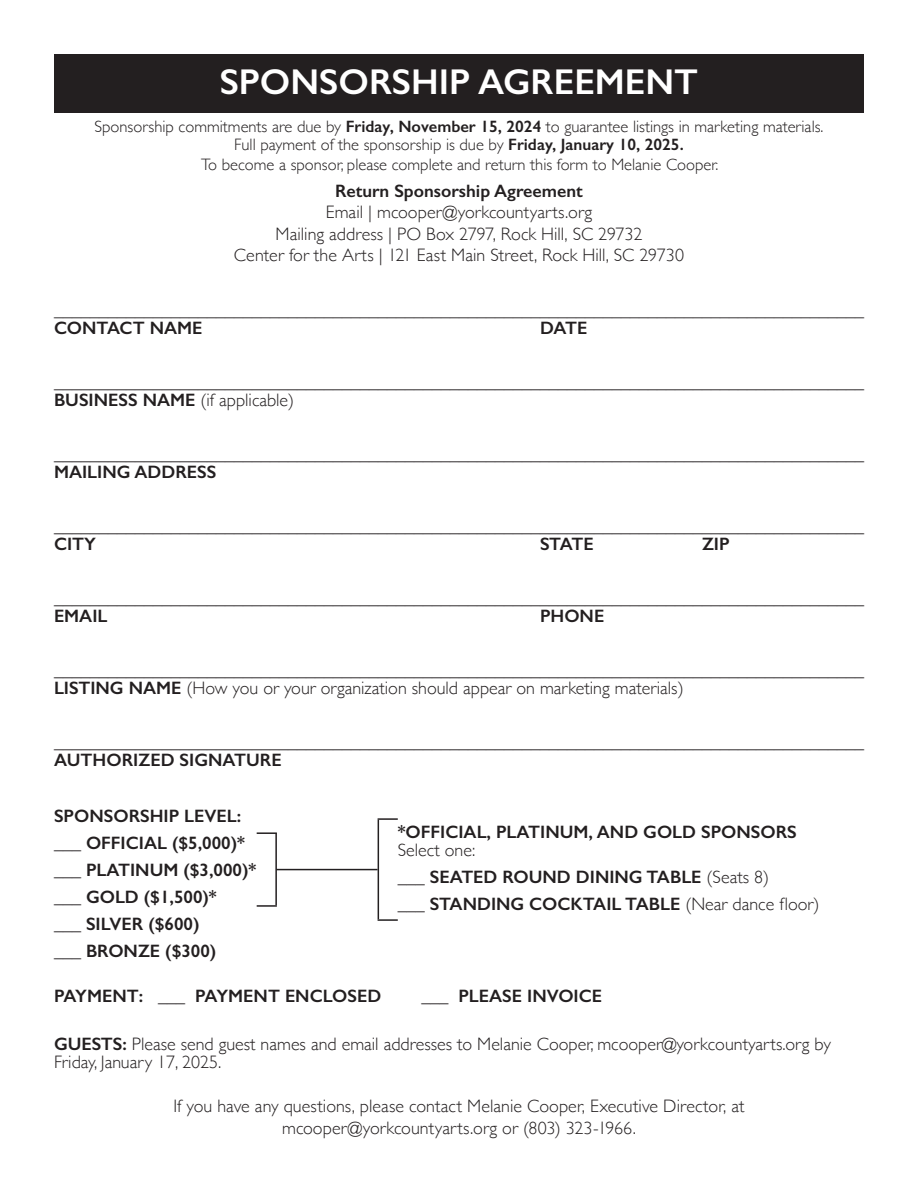
<style>
.page{position:relative;width:918px;height:1188px;background:#fff}
.page>*{position:absolute;margin:0;border:0;box-sizing:border-box;transform-origin:0 0}
.t1{font:600 36px "Gill Sans";color:#fff}
.t2{font:600 18px "Gill Sans";color:#231f20}
.t3{font:300 18px/18px "Gill Sans";color:#231f20}
.t4{font:300 16.5px "Gill Sans";color:#231f20}
.s1{font-weight:600}
.s2{font-weight:300}
</style>
<div class="page">
<div style="left:54px;top:54px;width:810px;height:58px;background:#231f20"></div>
<hr style="left:275px;top:833px;width:2px;height:72px;background:#231f20">
<hr style="left:257px;top:832px;width:20px;height:2px;background:#231f20">
<hr style="left:257px;top:905px;width:20px;height:2px;background:#231f20">
<hr style="left:276px;top:869px;width:102px;height:1px;background:#231f20">
<hr style="left:378px;top:820px;width:1px;height:99px;background:#231f20">
<hr style="left:378px;top:818px;width:20px;height:2px;background:#231f20">
<hr style="left:378px;top:919px;width:20px;height:2px;background:#231f20">
<p class="t1" style="left:220px;top:60px;width:480px">SPONSORSHIP AGREEMENT</p>
<p class="t4" style="left:94px;top:113px;width:731px">Sponsorship commitments are due by <span class="s1">Friday, November 15, 2024</span> to guarantee listings in marketing materials.</p>
<p class="t4" style="left:234px;top:131px;width:451px">Full payment of the sponsorship is due by <span class="s1">Friday, January 10, 2025.</span></p>
<p class="t4" style="left:201px;top:151px;width:519px">To become a sponsor, please complete and return this form to Melanie Cooper.</p>
<p class="t2" style="left:335px;top:180px;width:249px">Return Sponsorship Agreement</p>
<p class="t3" style="left:326px;top:202px;width:268px">Email | mcooper@yorkcountyarts.org</p>
<p class="t3" style="left:276px;top:224px;width:368px">Mailing address | PO Box 2797, Rock Hill, SC 29732</p>
<p class="t3" style="left:234px;top:246px;width:452px">Center for the Arts | 121 East Main Street, Rock Hill, SC 29730</p>
<p class="t3" style="left:54px;top:300px;width:811px">__________________________________________________________________________________________</p>
<p class="t2" style="left:54px;top:317px;width:150px">CONTACT NAME</p>
<p class="t2" style="left:540px;top:317px;width:49px">DATE</p>
<p class="t2" style="left:54px;top:371px;width:811px">__________________________________________________________________________________________</p>
<p class="t3" style="left:54px;top:390px;width:242px"><span class="s1">BUSINESS NAME</span> (if applicable)</p>
<p class="t2" style="left:54px;top:443px;width:811px">__________________________________________________________________________________________</p>
<p class="t2" style="left:54px;top:461px;width:164px">MAILING ADDRESS</p>
<p class="t2" style="left:54px;top:515px;width:811px">__________________________________________________________________________________________</p>
<p class="t2" style="left:54px;top:533px;width:44px">CITY</p>
<p class="t2" style="left:540px;top:533px;width:55px">STATE</p>
<p class="t2" style="left:702px;top:533px;width:29px">ZIP</p>
<p class="t2" style="left:54px;top:587px;width:811px">__________________________________________________________________________________________</p>
<p class="t2" style="left:54px;top:605px;width:55px">EMAIL</p>
<p class="t2" style="left:540px;top:605px;width:66px">PHONE</p>
<p class="t2" style="left:54px;top:659px;width:811px">__________________________________________________________________________________________</p>
<p class="t3" style="left:54px;top:678px;width:631px"><span class="s1">LISTING NAME</span> (How you or your organization should appear on marketing materials)</p>
<p class="t2" style="left:54px;top:731px;width:811px">__________________________________________________________________________________________</p>
<p class="t2" style="left:54px;top:749px;width:229px">AUTHORIZED SIGNATURE</p>
<p class="t2" style="left:54px;top:805px;width:189px">SPONSORSHIP LEVEL:</p>
<p class="t2" style="left:54px;top:832px;width:192px">___ OFFICIAL ($5,000)*</p>
<p class="t2" style="left:54px;top:859px;width:204px">___ PLATINUM ($3,000)*</p>
<p class="t2" style="left:54px;top:886px;width:164px">___ GOLD ($1,500)*</p>
<p class="t2" style="left:54px;top:913px;width:147px">___ SILVER ($600)</p>
<p class="t2" style="left:54px;top:940px;width:164px">___ BRONZE ($300)</p>
<p class="t2" style="left:398px;top:821px;width:401px">*OFFICIAL, PLATINUM, AND GOLD SPONSORS</p>
<p class="t3" style="left:398px;top:840px;width:79px">Select one:</p>
<p class="t2" style="left:398px;top:866px;width:373px">___ SEATED ROUND DINING TABLE <span class="s2">(Seats 8)</span></p>
<p class="t2" style="left:398px;top:893px;width:423px">___ STANDING COCKTAIL TABLE <span class="s2">(Near dance floor)</span></p>
<p class="t2" style="left:54px;top:985px;width:329px">PAYMENT: ___ PAYMENT ENCLOSED</p>
<p class="t2" style="left:421px;top:985px;width:182px">___ PLEASE INVOICE</p>
<p class="t3" style="left:54px;top:1034px;width:778px"><span class="s1">GUESTS:</span> Please send guest names and email addresses to Melanie Cooper, mcooper@yorkcountyarts.org by<br>Friday, January 17, 2025.</p>
<p class="t3" style="left:173px;top:1097px;width:573px">If you have any questions, please contact Melanie Cooper, Executive Director, at</p>
<p class="t3" style="left:282px;top:1118px;width:355px">mcooper@yorkcountyarts.org or (803) 323-1966.</p>
</div>
